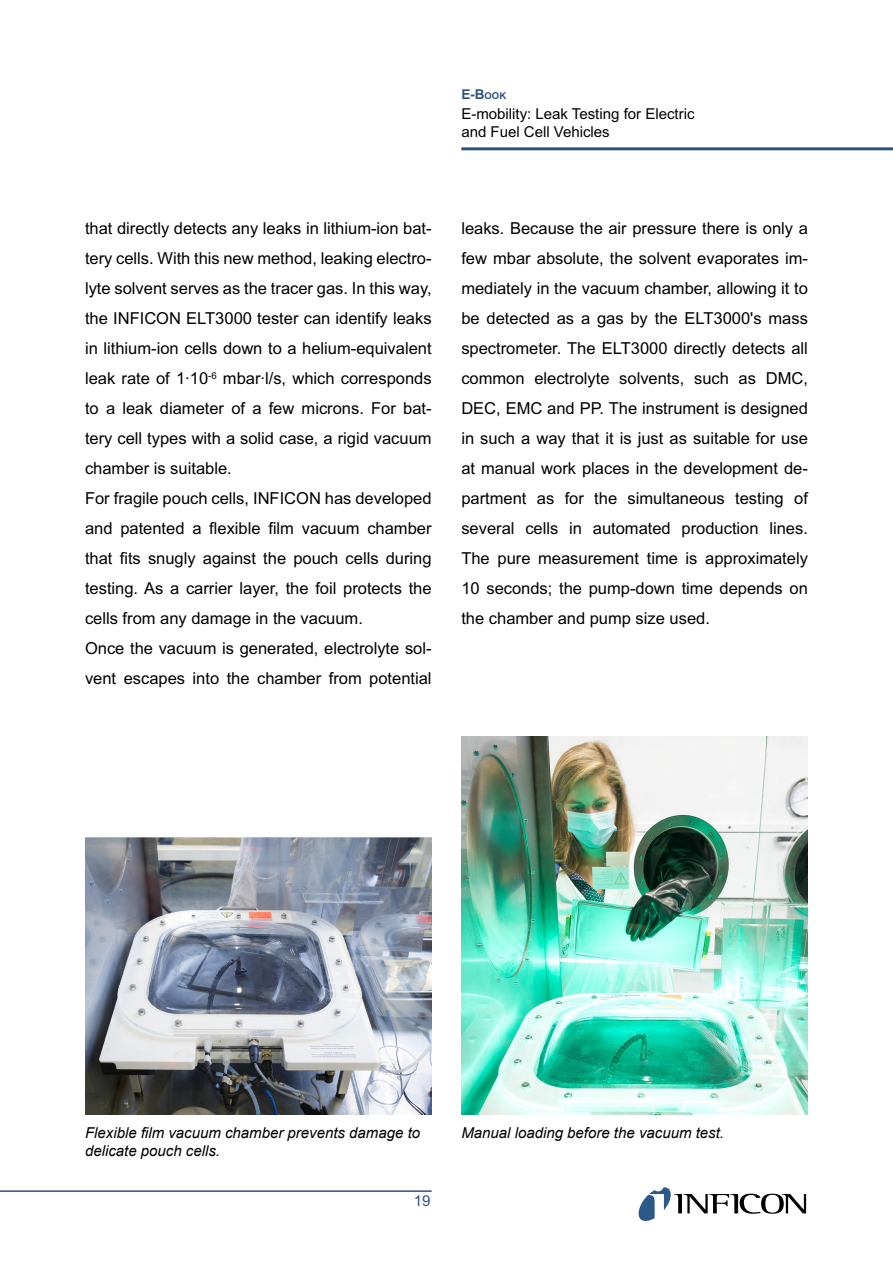
<style>
.page{position:relative;width:893px;height:1263px;background:#fff}
.page>*{position:absolute;margin:0;border:0;box-sizing:border-box;transform-origin:0 0}
.t1{font:16.5px/30px "Arial MT Std";color:#000}
.t2{font:italic 15px/18px "Arial";color:#000}
.t3{font:15px/18px "Arial MT Std";color:#000}
.t4{font:15px "Arial MT Std";color:#2f5083}
.t5{font:700 13.5px "Arial MT Std";color:#2f5083}
.s1{font-size:9.45px}
</style>
<div class="page">
<hr style="left:461px;top:147px;width:432px;height:3px;background:#2f5083">
<hr style="left:0;top:1190px;width:432px;height:2px;background:#2f5083">
<svg style="left:638px;top:1187px;width:168px;height:34px"></svg>
<img style="left:86px;top:838px;width:345px;height:276px">
<img style="left:462px;top:736px;width:346px;height:379px">
<p class="t5" style="left:461px;top:86px;width:46px">E-B<span class="s1">ook</span></p>
<p class="t3" style="left:461px;top:104px;width:235px">E-mobility: Leak Testing for Electric and Fuel Cell Vehicles</p>
<p class="t1" style="left:85px;top:213px;width:348px">that directly detects any leaks in lithium-ion bat&shy;tery cells. With this new method, leaking electro&shy;lyte solvent serves as the tracer gas. In this way, the INFICON ELT3000 tester can identify leaks in lithium-ion cells down to a helium-equivalent leak rate of 1∙10<sup>-6</sup> mbar∙l/s, which corresponds to a leak diameter of a few microns. For bat&shy;tery cell types with a solid case, a rigid vacuum chamber is suitable.<br>For fragile pouch cells, INFICON has developed and patented a flexible film vacuum chamber that fits snugly against the pouch cells during testing. As a carrier layer, the foil protects the cells from any damage in the vacuum.<br>Once the vacuum is generated, electrolyte sol&shy;vent escapes into the chamber from potential</p>
<p class="t1" style="left:461px;top:213px;width:348px;text-align:justify">leaks. Because the air pressure there is only a few mbar absolute, the solvent evaporates im&shy;mediately in the vacuum chamber, allowing it to be detected as a gas by the ELT3000's mass spectrometer. The ELT3000 directly detects all common electrolyte solvents, such as DMC, DEC, EMC and PP. The instrument is designed in such a way that it is just as suitable for use at manual work places in the development de&shy;partment as for the simultaneous testing of several cells in automated production lines.<br>The pure measurement time is approximately 10 seconds; the pump-down time depends on the chamber and pump size used.</p>
<p class="t2" style="left:85px;top:1124px;width:337px">Flexible film vacuum chamber prevents damage to delicate pouch cells.</p>
<p class="t2" style="left:461px;top:1124px;width:264px">Manual loading before the vacuum test.</p>
<p class="t4" style="left:414px;top:1192px;width:18px">19</p>
</div>
